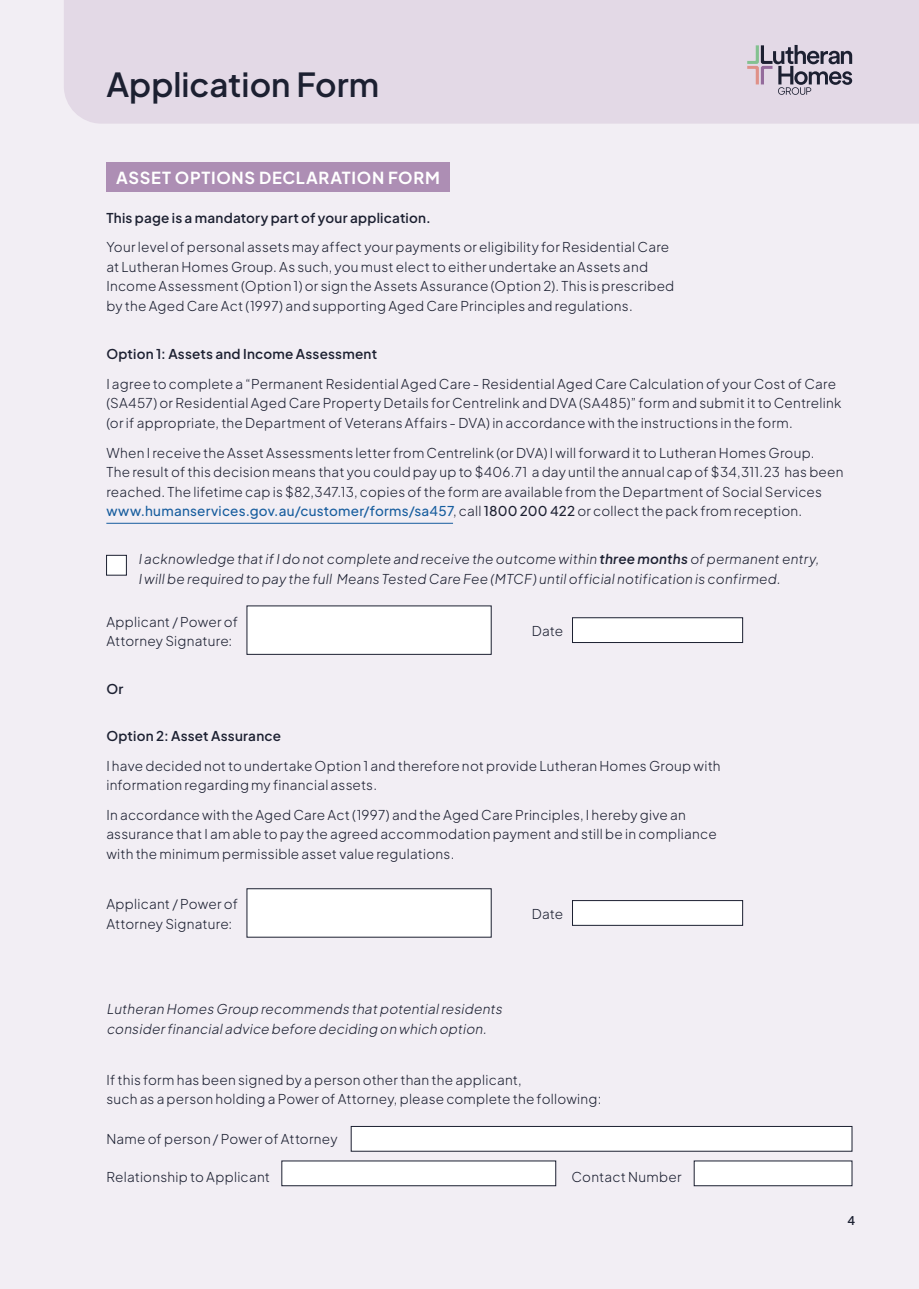
<style>
.page{position:relative;width:919px;height:1289px;background:#fff}
.page>*{position:absolute;margin:0;border:0;box-sizing:border-box;transform-origin:0 0}
.t1{font:600 33px "Plus Jakarta Sans";color:#1c2031}
.t2{font:700 16.5px "Plus Jakarta Sans";letter-spacing:.04em;color:#fff}
.t3{font:300 13.5px/19.5px "Plus Jakarta Sans";letter-spacing:.02em;color:#1c2031}
.t4{font:italic 300 13.5px/19.5px "Plus Jakarta Sans";letter-spacing:.015em;color:#1c2031}
.t5{font:italic 300 13.5px/19.5px "Plus Jakarta Sans";color:#1c2031}
.t6{font:600 13.5px "Plus Jakarta Sans";letter-spacing:.015em;color:#1c2031}
.t7{font:600 12px "Plus Jakarta Sans";color:#1c2031}
.s1{font-weight:500;color:#175d9e}
.s2{font-weight:500}
.s3{font-weight:600}
</style>
<div class="page">
<div style="left:0;top:0;width:918px;height:1288px;background:#f2eef4"></div>
<div style="left:64px;top:0;width:854px;height:124px;background:#e3d9e6"></div>
<svg style="left:747px;top:45px;width:105px;height:50px;background:#aea7b4"></svg>
<div style="left:106px;top:162px;width:344px;height:30px;background:#ad8eb4"></div>
<hr style="left:106px;top:523px;width:347px;height:1px;background:#175d9e">
<div style="left:572px;top:617px;width:170px;height:25px;background:#fff;border:1px solid #1c2031"></div>
<div style="left:247px;top:605px;width:244px;height:49px;background:#fff"></div>
<div style="left:572px;top:900px;width:170px;height:25px;background:#fff;border:1px solid #1c2031"></div>
<div style="left:247px;top:888px;width:244px;height:49px;background:#fff;border:1px solid #1c2031"></div>
<div style="left:351px;top:1126px;width:501px;height:25px;background:#fff;border:1px solid #1c2031"></div>
<div style="left:281px;top:1160px;width:275px;height:25px;background:#fff"></div>
<div style="left:694px;top:1160px;width:158px;height:25px;background:#fff"></div>
<div style="left:106px;top:555px;width:21px;height:20px;background:#fff;border:1px solid #1c2031"></div>
<h1 class="t1" style="left:106px;top:56px;width:274px">Application Form</h1>
<p class="t2" style="left:116px;top:163px;width:325px">ASSET OPTIONS DECLARATION FORM</p>
<p class="t6" style="left:106px;top:206px;width:326px">This page is a mandatory part of your application.</p>
<p class="t3" style="left:106px;top:236px;width:569px">Your level of personal assets may affect your payments or eligibility for Residential Care at Lutheran Homes Group. As such, you must elect to either undertake an Assets and Income Assessment (Option 1) or sign the Assets Assurance (Option 2). This is prescribed by the Aged Care Act (1997) and supporting Aged Care Principles and regulations.</p>
<p class="t6" style="left:106px;top:342px;width:272px">Option 1: Assets and Income Assessment</p>
<p class="t3" style="left:106px;top:372px;width:736px">I agree to complete a “Permanent Residential Aged Care ‐ Residential Aged Care Calculation of your Cost of Care (SA457) or Residential Aged Care Property Details for Centrelink and DVA (SA485)” form and submit it to Centrelink (or if appropriate, the Department of Veterans Affairs ‐ DVA) in accordance with the instructions in the form.</p>
<p class="t3" style="left:106px;top:441px;width:738px">When I receive the Asset Assessments letter from Centrelink (or DVA) I will forward it to Lutheran Homes Group.<br>The result of this decision means that you could pay up to $406.71 a day until the annual cap of $34,311.23 has been reached. The lifetime cap is $82,347.13, copies of the form are available from the Department of Social Services <span class="s1">www.humanservices.gov.au/customer/forms/sa457</span>, call <span class="s2">1800 200 422</span> or collect the pack from reception.</p>
<p class="t4" style="left:139px;top:548px;width:682px">I acknowledge that if I do not complete and receive the outcome within <span class="s3">three months</span> of permanent entry,<br>I will be required to pay the full Means Tested Care Fee (MTCF) until official notification is confirmed.</p>
<p class="t3" style="left:106px;top:610px;width:133px">Applicant / Power of<br>Attorney Signature:</p>
<p class="t6" style="left:106px;top:677px;width:19px">Or</p>
<p class="t3" style="left:531px;top:620px;width:33px">Date</p>
<p class="t6" style="left:106px;top:724px;width:176px">Option 2: Asset Assurance</p>
<p class="t3" style="left:106px;top:754px;width:615px">I have decided not to undertake Option 1 and therefore not provide Lutheran Homes Group with information regarding my financial assets.</p>
<p class="t3" style="left:106px;top:803px;width:612px">In accordance with the Aged Care Act (1997) and the Aged Care Principles, I hereby give an assurance that I am able to pay the agreed accommodation payment and still be in compliance with the minimum permissible asset value regulations.</p>
<p class="t3" style="left:106px;top:893px;width:133px">Applicant / Power of<br>Attorney Signature:</p>
<p class="t5" style="left:106px;top:997px;width:400px">Lutheran Homes Group recommends thatpotentialresidents considerfinancialadvice before deciding on which option.</p>
<p class="t3" style="left:531px;top:903px;width:33px">Date</p>
<p class="t3" style="left:106px;top:1068px;width:496px">If this form has been signed by a person other than the applicant,<br>such as a person holding a Power of Attorney, please complete the following:</p>
<p class="t3" style="left:106px;top:1127px;width:233px">Name of person / Power of Attorney</p>
<p class="t3" style="left:106px;top:1165px;width:165px">Relationship to Applicant</p>
<p class="t3" style="left:571px;top:1165px;width:112px">Contact Number</p>
<p class="t7" style="left:847px;top:1210px;width:9px">4</p>
</div>
